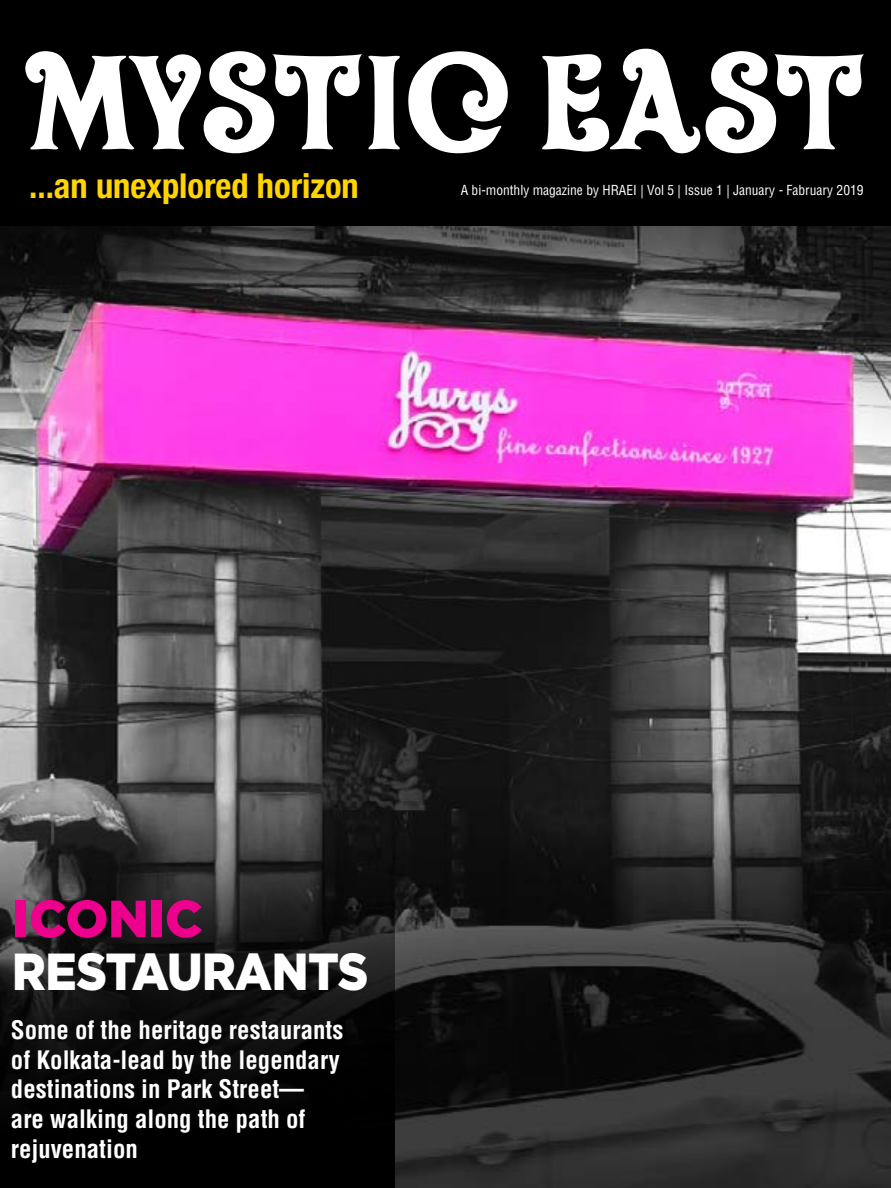
<style>
.page{position:relative;width:891px;height:1188px;background:#fff}
.page>*{position:absolute;margin:0;border:0;box-sizing:border-box;transform-origin:0 0}
.t1{font:133.65px "Oliver";letter-spacing:-.04em;color:#fff}
.t2{font:900 52.05px "Gotham";letter-spacing:-.015em;color:#fff;scale:.9 1}
.t3{font:900 52.05px "Gotham";letter-spacing:-.01em;color:#ec008c}
.t4{font:700 condensed 34.5px "Helvetica Neue LT Std";color:#ffd400}
.t5{font:700 condensed 24.9px/29.8px "Helvetica LT Std";color:#fff}
.t6{font:condensed 13.5px "Helvetica LT Std";color:#fff}
</style>
<div class="page">
<img style="left:0;top:225px;width:891px;height:963px">
<div style="left:0;top:0;width:891px;height:225px;background:#000"></div>
<svg style="left:0;top:713px;width:394px;height:475px;background:#242424"></svg>
<h1 class="t1" style="left:19px;top:19px;width:846px">MYSTIC EAST</h1>
<h3 class="t4" style="left:29px;top:165px;width:331px">...an unexplored horizon</h3>
<p class="t6" style="left:461px;top:182px;width:404px">A bi-monthly magazine by HRAEI | Vol 5 | Issue 1 | January - Fabruary 2019</p>
<h2 class="t3" style="left:12px;top:883px;width:192px">ICONIC</h2>
<h2 class="t2" style="left:12px;top:936px;width:397px">RESTAURANTS</h2>
<p class="t5" style="left:11px;top:1015px;width:334px">Some of the heritage restaurants of Kolkata-lead by the legendary destinations in Park Street— are walking along the path of rejuvenation</p>
</div>
